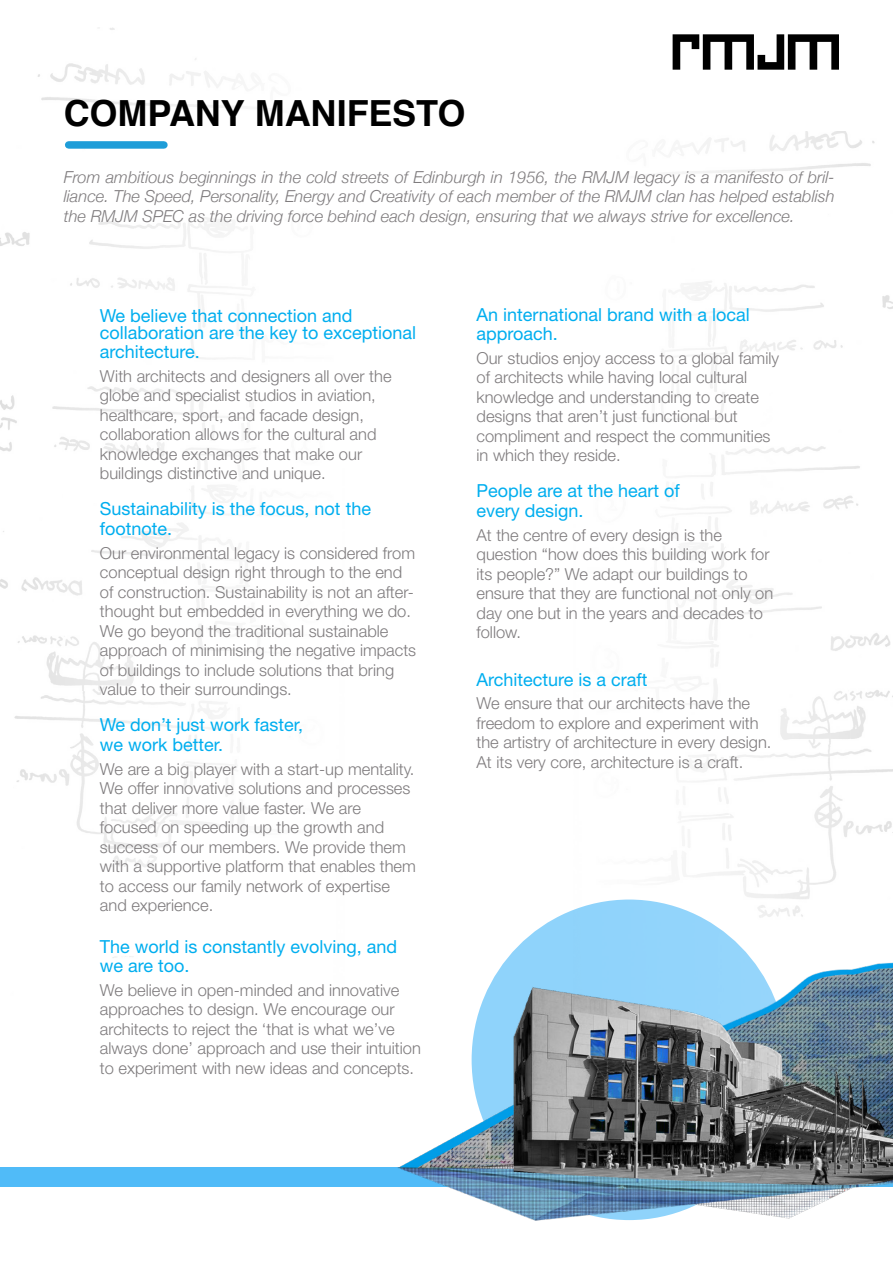
<style>
.page{position:relative;width:893px;height:1263px;background:#fff}
.page>*{position:absolute;margin:0;border:0;box-sizing:border-box;transform-origin:0 0}
.t1{font:700 36px "Helvetica";letter-spacing:-.005em;color:#000}
.t2{font:18px/19.5px "Helvetica Neue LT Std";color:#00aeef}
.t3{font:300 16.5px/19.5px "Helvetica Neue LT Std";color:#7f7c7e}
.t4{font:italic 300 16.5px/19.5px "Helvetica Neue";color:#7f7c7e;text-align:justify}
</style>
<div class="page">
<img style="left:0;top:27px;width:226px;height:931px">
<img style="left:619px;top:132px;width:274px;height:768px">
<div style="left:0;top:1167px;width:893px;height:19px;background:#50bbf8"></div>
<div style="left:69px;top:141px;width:95px;height:8px;background:#1e9dd8"></div>
<svg style="left:673px;top:34px;width:166px;height:36px"></svg>
<img style="left:379px;top:900px;width:514px;height:321px">
<h1 class="t1" style="left:64px;top:84px;width:403px">COMPANY MANIFESTO</h1>
<p class="t4" style="left:64px;top:166px;width:772px">From ambitious beginnings in the cold streets of Edinburgh in 1956, the RMJM legacy is a manifesto of bril&shy;liance. The Speed, Personality, Energy and Creativity of each member of the RMJM clan has helped establish the RMJM SPEC as the driving force behind each design, ensuring that we always strive for excellence.</p>
<p class="t2" style="left:100px;top:307px;width:318px;line-height:16.5px">We believe that connection and collaboration are the key to exceptional</p>
<p class="t2" style="left:100px;top:342px;width:102px">architecture.</p>
<p class="t3" style="left:100px;top:366px;width:293px">With architects and designers all over the globe and specialist studios in aviation, healthcare, sport, and facade design, collaboration allows for the cultural and knowledge exchanges that make our buildings distinctive and unique.</p>
<p class="t2" style="left:100px;top:499px;width:273px">Sustainability is the focus, not the footnote.</p>
<p class="t3" style="left:100px;top:543px;width:318px">Our environmental legacy is considered from conceptual design right through to the end of construction. Sustainability is not an after&shy;thought but embedded in everything we do.<br>We go beyond the traditional sustainable approach of minimising the negative impacts of buildings to include solutions that bring value to their surroundings.</p>
<p class="t2" style="left:100px;top:715px;width:205px">We don’t just work faster, we work better.</p>
<p class="t3" style="left:100px;top:758px;width:317px">We are a big player with a start-up mentality.<br>We offer innovative solutions and processes that deliver more value faster. We are focused on speeding up the growth and success of our members. We provide them with a supportive platform that enables them to access our family network of expertise and experience.</p>
<p class="t2" style="left:100px;top:936px;width:299px">The world is constantly evolving, and we are too.</p>
<p class="t3" style="left:100px;top:980px;width:322px">We believe in open-minded and innovative approaches to design. We encourage our architects to reject the ‘that is what we’ve always done’ approach and use their intuition to experiment with new ideas and concepts.</p>
<p class="t2" style="left:476px;top:304px;width:275px">An international brand with a local approach.</p>
<p class="t3" style="left:476px;top:348px;width:304px">Our studios enjoy access to a global family of architects while having local cultural knowledge and understanding to create designs that aren’t just functional but compliment and respect the communities in which they reside.</p>
<p class="t2" style="left:476px;top:481px;width:205px">People are at the heart of every design.</p>
<p class="t3" style="left:476px;top:525px;width:298px">At the centre of every design is the question “how does this building work for its people?” We adapt our buildings to ensure that they are functional not only on day one but in the years and decades to follow.</p>
<p class="t2" style="left:476px;top:669px;width:173px">Architecture is a craft</p>
<p class="t3" style="left:476px;top:693px;width:296px">We ensure that our architects have the freedom to explore and experiment with the artistry of architecture in every design.<br>At its very core, architecture is a craft.</p>
</div>
